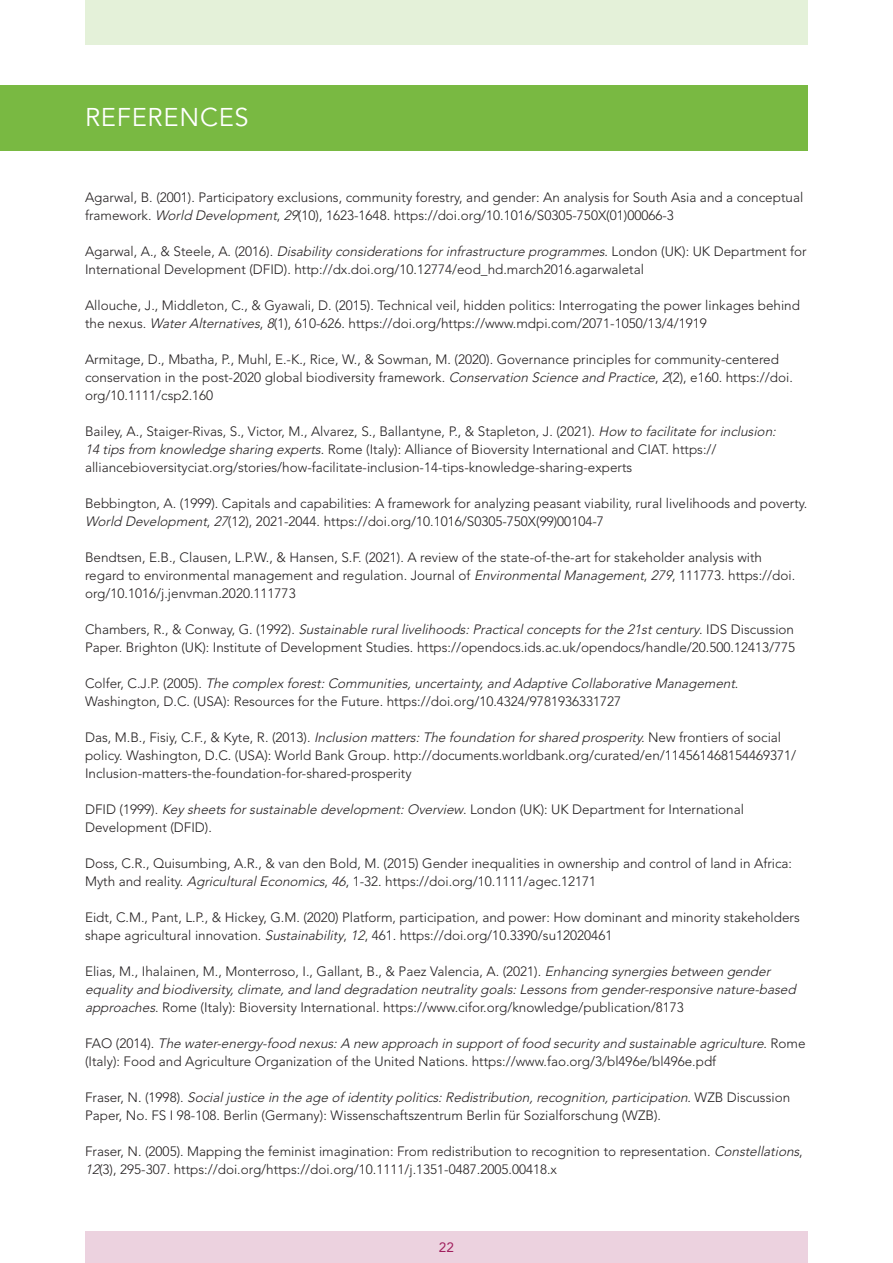
<style>
.page{position:relative;width:893px;height:1263px;background:#fff}
.page>*{position:absolute;margin:0;border:0;box-sizing:border-box;transform-origin:0 0}
.t1{font:25.5px "Avenir LT Std";letter-spacing:.03em;color:#fff}
.t2{font:300 13.5px/18px "Avenir LT Std";color:#231f20}
.t3{font:13.5px "Avenir LT Std";color:#a01e5d}
.s1{font-style:italic}
</style>
<div class="page">
<div style="left:0;top:85px;width:808px;height:65px;background:#79b942"></div>
<div style="left:85px;top:1231px;width:723px;height:32px;background:#ecd2df"></div>
<div style="left:85px;top:0;width:723px;height:45px;background:#e4f1d9"></div>
<p class="t1" style="left:85px;top:102px;width:165px">REFERENCES</p>
<p class="t2" style="left:85px;top:188px;width:720px">Agarwal, B. (2001). Participatory exclusions, community forestry, and gender: An analysis for South Asia and a conceptual framework. <span class="s1">World Development</span>, <span class="s1">29</span>(10), 1623-1648. https://doi.org/10.1016/S0305-750X(01)00066-3</p>
<p class="t2" style="left:85px;top:242px;width:723px">Agarwal, A., &amp; Steele, A. (2016). <span class="s1">Disabilityconsiderationsforinfrastructure programmes</span>. London (UK): UK Department for<br>International Development (DFID). http://dx.doi.org/10.12774/eod_hd.march2016.agarwaletal</p>
<p class="t2" style="left:85px;top:296px;width:716px">Allouche, J., Middleton, C., &amp; Gyawali, D. (2015). Technical veil, hidden politics: Interrogating the power linkages behind the nexus. <span class="s1">WaterAlternatives</span>, <span class="s1">8</span>(1), 610-626. https://doi.org/https://www.mdpi.com/2071-1050/13/4/1919</p>
<p class="t2" style="left:85px;top:350px;width:709px">Armitage, D., Mbatha, P., Muhl, E.-K., Rice, W., &amp; Sowman, M. (2020). Governance principles for community-centered conservation in the post-2020 global biodiversity framework. <span class="s1">Conservation Science and Practice</span>, <span class="s1">2</span>(2), e160. https://doi. org/10.1111/csp2.160</p>
<p class="t2" style="left:85px;top:422px;width:695px">Bailey, A., Staiger-Rivas, S., Victor, M., Alvarez, S., Ballantyne, P., &amp; Stapleton, J. (2021). <span class="s1">How to facilitate forinclusion:<br>14 tipsfrom knowledge sharing experts</span>. Rome (Italy): Alliance of Bioversity International and CIAT. https:// alliancebioversityciat.org/stories/how-facilitate-inclusion-14-tips-knowledge-sharing-experts</p>
<p class="t2" style="left:85px;top:494px;width:724px">Bebbington, A. (1999). Capitals and capabilities: A framework for analyzing peasant viability, rural livelihoods and poverty.<br><span class="s1">World Development</span>, <span class="s1">27</span>(12), 2021-2044. https://doi.org/10.1016/S0305-750X(99)00104-7</p>
<p class="t2" style="left:85px;top:548px;width:712px">Bendtsen, E.B., Clausen, L.P.W., &amp; Hansen, S.F. (2021). A review of the state-of-the-art for stakeholder analysis with regard to environmental management and regulation. Journal of <span class="s1">EnvironmentalManagement</span>, <span class="s1">279</span>, 111773. https://doi. org/10.1016/j.jenvman.2020.111773</p>
<p class="t2" style="left:85px;top:620px;width:712px">C h a m b e rs , R . , &amp; C o n w a y, G . ( 1 99 2) . <span class="s1">Sustainable rurallivelihoods:Practicalconceptsforthe 21stcentury</span>. I D S D i s c u s s i o n<br>Paper. Brighton (UK): Institute of Development Studies. https://opendocs.ids.ac.uk/opendocs/handle/20.500.12413/775</p>
<p class="t2" style="left:85px;top:674px;width:655px">C o l f e r, C . J . P. ( 2 0 0 5 ) . <span class="s1">The complex forest:Communities,uncertainty,and Adaptive Collaborative Management</span>.<br>Washington, D.C. (USA): Resources for the Future. https://doi.org/10.4324/9781936331727</p>
<p class="t2" style="left:85px;top:728px;width:713px">Das, M.B., Fisiy, C.F., &amp; Kyte, R. (2013). <span class="s1">Inclusion matters:The foundation forshared prosperity.</span>New frontiers of social policy. Washington, D.C. (USA): World Bank Group. http://documents.worldbank.org/curated/en/114561468154469371/<br>Inclusion-matters-the-foundation-for-shared-prosperity</p>
<p class="t2" style="left:85px;top:800px;width:660px">DFID (1999). <span class="s1">Keysheetsforsustainable development:Overview</span>. London (UK): UK Department for International<br>Development (DFID).</p>
<p class="t2" style="left:85px;top:854px;width:709px">Doss, C.R., Quisumbing, A.R., &amp; van den Bold, M. (2015) Gender inequalities in ownership and control of land in Africa:<br>Myth and reality. <span class="s1">AgriculturalEconomics</span>, <span class="s1">46</span>, 1-32. https://doi.org/10.1111/agec.12171</p>
<p class="t2" style="left:85px;top:908px;width:716px">Eidt, C.M., Pant, L.P., &amp; Hickey, G.M. (2020) Platform, participation, and power: How dominant and minority stakeholders shape agricultural innovation. <span class="s1">Sustainability</span>, <span class="s1">12</span>, 461. https://doi.org/10.3390/su12020461</p>
<p class="t2" style="left:85px;top:962px;width:715px">Elias, M., Ihalainen, M., Monterroso, I., Gallant, B., &amp; Paez Valencia, A. (2021). <span class="s1">Enhancing synergiesbetween gender equalityand biodiversity,climate,and land degradation neutralitygoals:Lessonsfrom gender-responsive nature-based approaches</span>. Rome (Italy): Bioversity International. https://www.cifor.org/knowledge/publication/8173</p>
<p class="t2" style="left:85px;top:1034px;width:722px">FA O ( 2 0 1 4 ) . <span class="s1">The water-energy-food nexus:A new approach in supportof food securityand sustainable agriculture</span>. R o m e (Italy): Food and Agriculture Organization of the United Nations. https://www.fao.org/3/bl496e/bl496e.pdf</p>
<p class="t2" style="left:85px;top:1088px;width:707px">F r a s e r, N . ( 1 9 9 8 ) . <span class="s1">Socialjustice in the age of identitypolitics:Redistribution,recognition,participation</span>. W Z B D i s c u s s i o n<br>Paper, No. FS I 98-108. Berlin (Germany): Wissenschaftszentrum Berlin für Sozialforschung (WZB).</p>
<p class="t2" style="left:85px;top:1142px;width:719px">Fraser, N. (2005). Mapping the feminist imagination: From redistribution to recognition to representation. <span class="s1">Constellations</span>,<br><span class="s1">12</span>(3), 295-307. https://doi.org/https://doi.org/10.1111/j.1351-0487.2005.00418.x</p>
<p class="t3" style="left:439px;top:1239px;width:17px">22</p>
</div>
